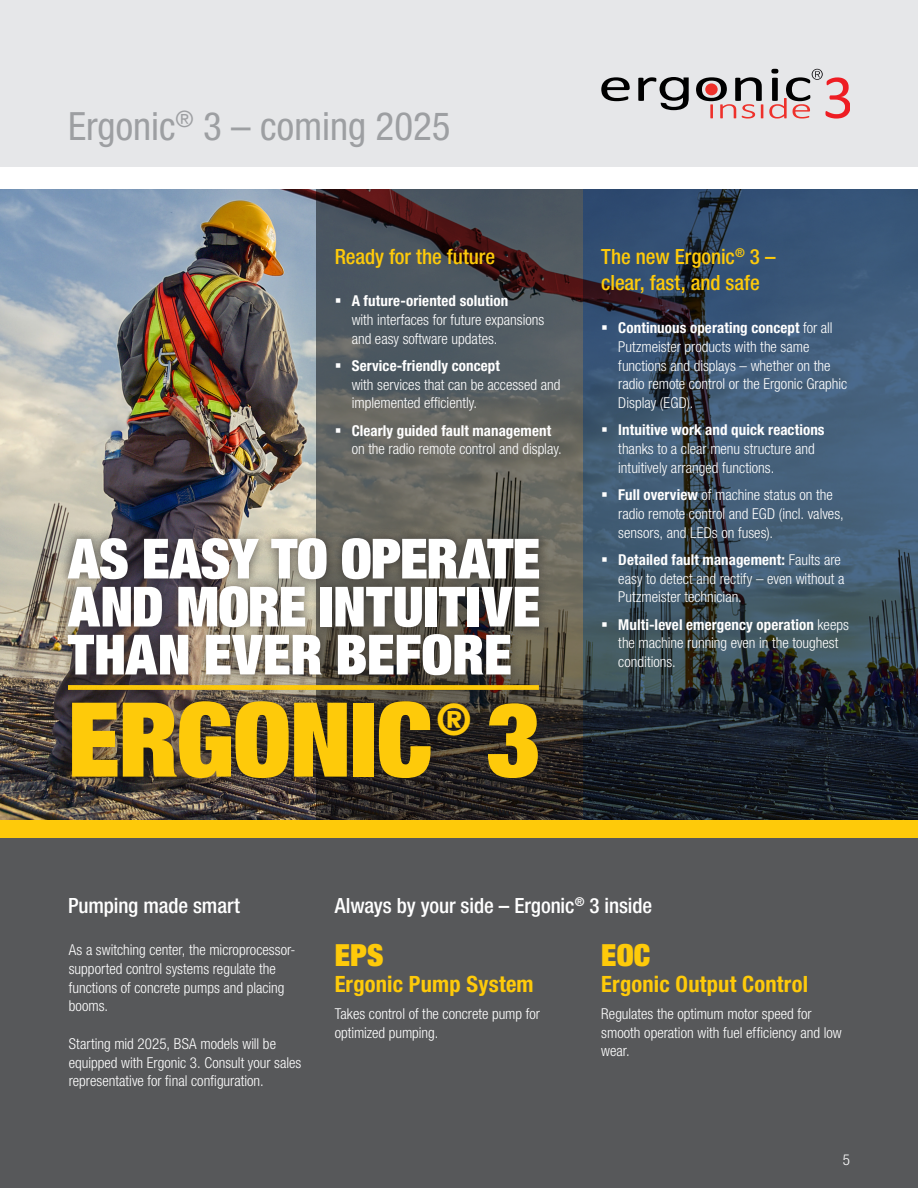
<style>
.page{position:relative;width:918px;height:1188px;background:#fff}
.page>*{position:absolute;margin:0;border:0;box-sizing:border-box;transform-origin:0 0}
.subhead_grey{font:900 condensed 103.5px "Helvetica Neue LT Pro";letter-spacing:-.01em;color:#feca0a}
.subhead_grey-2{font:900 condensed 55.5px/48px "Helvetica Neue LT Pro";letter-spacing:-.005em;color:#fff;text-align:justify}
.subhead_grey-3{font:900 condensed 43.65px "Helvetica Neue LT Pro";color:#feca0a}
.Page_Headline{font:condensed 39px "Helvetica Neue LT Pro";color:#9d9fa2}
.subhead_yellow_big{font:900 condensed 30.6px "Helvetica Neue LT Pro";letter-spacing:.005em;color:#feca0a}
.subhead_yellow_big-2{font:700 condensed 22.5px "Helvetica Neue LT Pro";letter-spacing:.01em;color:#feca0a}
.subhead_yellow{font:500 condensed 21px/26.2px "Helvetica Neue LT Pro";letter-spacing:-.005em;color:#feca0a}
.subhead_white{font:500 condensed 21px "Helvetica Neue LT Pro";letter-spacing:-.005em;color:#fff}
.copy_white{font:300 condensed 15px/18.8px "Helvetica Neue LT Pro";color:#fff}
.list_white{font:300 condensed 15px/18.8px "Helvetica Neue LT Pro";color:#fff}
.Bullet_Copy{font:300 condensed 15px "Helvetica Neue LT Pro";color:#fff}
.s1{font-weight:700}
</style>
<div class="page">
<div style="left:0;top:0;width:918px;height:166px;background:#e6e7e9"></div>
<img style="left:0;top:189px;width:317px;height:632px">
<svg style="left:317px;top:189px;width:266px;height:632px;background:#545454"></svg>
<svg style="left:583px;top:189px;width:335px;height:632px;background:#34475c"></svg>
<div style="left:0;top:838px;width:918px;height:350px;background:#57585a"></div>
<svg style="left:601px;top:69px;width:249px;height:50px"></svg>
<div style="left:56px;top:527px;width:495px;height:159px;background:#231f20;opacity:.75"></div>
<div style="left:55px;top:684px;width:500px;height:111px;background:#231f20;opacity:.75"></div>
<div style="left:0;top:821px;width:918px;height:17px;background:#feca0a"></div>
<svg style="left:336px;top:298px;width:4px;height:5px"></svg>
<svg style="left:336px;top:363px;width:4px;height:5px"></svg>
<svg style="left:336px;top:428px;width:4px;height:4px"></svg>
<svg style="left:603px;top:325px;width:4px;height:5px"></svg>
<svg style="left:603px;top:428px;width:4px;height:4px"></svg>
<svg style="left:603px;top:492px;width:4px;height:5px"></svg>
<svg style="left:603px;top:557px;width:4px;height:5px"></svg>
<svg style="left:603px;top:622px;width:4px;height:4px"></svg>
<p class="Page_Headline" style="left:68px;top:103px;width:384px">Ergonic<sup>®</sup> 3 – coming 2025</p>
<p class="subhead_yellow" style="left:335px;top:243px;width:162px">Ready for the future</p>
<p class="copy_white" style="left:352px;top:291px;width:194px"><span class="s1">A future-oriented solution<br></span>with interfaces for future expansions and easy software updates.</p>
<p class="copy_white" style="left:352px;top:356px;width:210px"><span class="s1">Service-friendly concept<br></span>with services that can be accessed and implemented efficiently.</p>
<p class="copy_white" style="left:352px;top:421px;width:212px"><span class="s1">Clearly guided fault management </span>on the radio remote control and display.</p>
<p class="subhead_grey-2" style="left:68px;top:533px;width:474px">AS EASY TO OPERATE AND MORE INTUITIVE THAN EVER BEFORE</p>
<p class="subhead_grey" style="left:68px;top:674px;width:366px">ERGONIC</p>
<p class="subhead_grey-3" style="left:437px;top:692px;width:36px">®</p>
<p class="subhead_grey" style="left:486px;top:674px;width:55px">3</p>
<p class="subhead_yellow" style="left:601px;top:243px;width:176px">The new Ergonic<sup>®</sup> 3 – clear, fast, and safe</p>
<p class="copy_white" style="left:618px;top:318px;width:231px"><span class="s1">Continuous operating concept</span> for all Putzmeister products with the same functions and displays – whether on the radio remote control or the Ergonic Graphic Display (EGD).</p>
<p class="copy_white" style="left:618px;top:421px;width:208px"><span class="s1">Intuitive work and quick reactions </span>thanks to a clear menu structure and intuitively arranged functions.</p>
<p class="copy_white" style="left:618px;top:485px;width:227px"><span class="s1">Full overview</span> of machine status on the radio remote control and EGD (incl. valves, sensors, and LEDs on fuses).</p>
<p class="copy_white" style="left:618px;top:550px;width:228px"><span class="s1">Detailed fault management:</span> Faults are easy to detect and rectify – even without a<br>Putzmeister technician.</p>
<p class="copy_white" style="left:618px;top:615px;width:232px"><span class="s1">Multi-level emergency operation</span> keeps the machine running even in the toughest conditions.</p>
<p class="subhead_white" style="left:68px;top:893px;width:174px">Pumping made smart</p>
<p class="copy_white" style="left:69px;top:940px;width:228px">As a switching center, the microprocessor&shy;supported control systems regulate the functions of concrete pumps and placing booms.</p>
<p class="copy_white" style="left:69px;top:1034px;width:234px">Starting mid 2025, BSA models will be equipped with Ergonic 3. Consult your sales representative for final configuration.</p>
<p class="subhead_white" style="left:335px;top:893px;width:319px">Always by your side – Ergonic<sup>®</sup> 3 inside</p>
<p class="subhead_yellow_big" style="left:335px;top:936px;width:50px">EPS</p>
<p class="subhead_yellow_big-2" style="left:335px;top:970px;width:201px">Ergonic Pump System</p>
<p class="list_white" style="left:335px;top:1004px;width:207px">Takes control of the concrete pump for optimized pumping.</p>
<p class="subhead_yellow_big" style="left:601px;top:936px;width:51px">EOC</p>
<p class="subhead_yellow_big-2" style="left:601px;top:970px;width:208px">Ergonic Output Control</p>
<p class="list_white" style="left:601px;top:1004px;width:242px">Regulates the optimum motor speed for smooth operation with fuel efficiency and low wear.</p>
<p class="Bullet_Copy" style="left:843px;top:1151px;width:9px">5</p>
</div>
